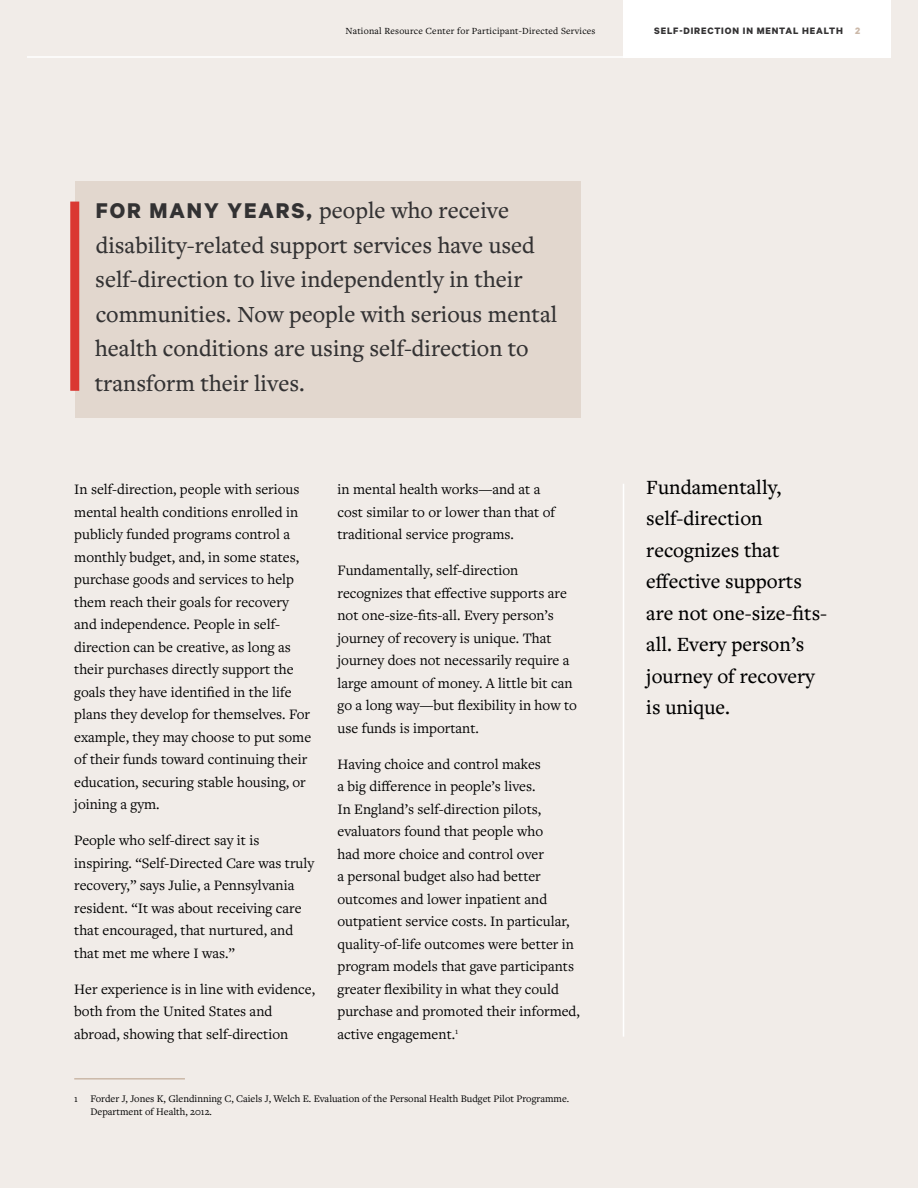
<style>
.page{position:relative;width:918px;height:1188px;background:#f1ece8}
.page>*{position:absolute;margin:0;border:0;box-sizing:border-box;transform-origin:0 0}
.t1{font:500 24px/34.5px "Freight Text Pro";color:#333233}
.t2{font:500 21px/31.5px "Freight Text Pro";color:#000}
.t3{font:15px/22.5px "Freight Text Pro";color:#000}
.t4{font:10.5px/12.6px "Freight Text Pro";color:#000}
.t5{font:700 10.5px "Calibre";letter-spacing:.08em;color:#333233}
.t6{font:9.75px "Freight Text Pro";letter-spacing:.025em;color:#000}
.s1{color:#cbb8a8}
.s2{font-family:"Calibre";font-weight:700}
</style>
<div class="page">
<hr style="left:27px;top:56px;width:733px;height:2px;background:#fff">
<div style="left:624px;top:0;width:267px;height:58px;background:#fff"></div>
<hr style="left:74px;top:1078px;width:111px;height:2px;background:#cbb8a8">
<div style="left:75px;top:181px;width:505px;height:237px;background:#e2d7ce"></div>
<div style="left:70px;top:202px;width:9px;height:189px;background:#da3832"></div>
<hr style="left:623px;top:484px;width:1px;height:553px;background:#fff">
<p class="t6" style="left:345px;top:24px;width:252px">National Resource Center for Participant-Directed Services</p>
<p class="t5" style="left:654px;top:24px;width:208px">SELF-DIRECTION IN MENTAL HEALTH <span class="s1">2</span></p>
<p class="t1" style="left:95px;top:192px;width:464px"><span class="s2">FOR MANY YEARS,</span> people who receive disability-related support services have used self-direction to live independently in their communities. Now people with serious mental health conditions are using self-direction to transform their lives.</p>
<p class="t3" style="left:74px;top:478px;width:239px">In self-direction, people with serious mental health conditions enrolled in publicly funded programs control a monthly budget, and, in some states, purchase goods and services to help them reach their goals for recovery and independence. People in self&shy;direction can be creative, as long as their purchases directly support the goals they have identified in the life plans they develop for themselves. For example, they may choose to put some of their funds toward continuing their education, securing stable housing, or joining a gym.</p>
<p class="t3" style="left:74px;top:829px;width:242px">People who self-direct say it is inspiring. “Self-Directed Care was truly recovery,” says Julie, a Pennsylvania resident. “It was about receiving care that encouraged, that nurtured, and that met me where I was.”</p>
<p class="t3" style="left:74px;top:977px;width:242px">Her experience is in line with evidence, both from the United States and abroad, showing that self-direction</p>
<p class="t3" style="left:338px;top:478px;width:219px">in mental health works—and at a cost similar to or lower than that of traditional service programs.</p>
<p class="t3" style="left:338px;top:559px;width:241px">Fundamentally, self-direction recognizes that effective supports are not one-size-fits-all. Every person’s journey of recovery is unique. That journey does not necessarily require a large amount of money. A little bit can go a long way—but flexibility in how to use funds is important.</p>
<p class="t3" style="left:338px;top:752px;width:244px">Having choice and control makes<br>a big difference in people’s lives.<br>In England’s self-direction pilots, evaluators found that people who<br>had more choice and control over<br>a personal budget also had better outcomes and lower inpatient and outpatient service costs. In particular, quality-of-life outcomes were better in program models that gave participants greater flexibility in what they could purchase and promoted their informed, active engagement.<sup>1</sup></p>
<p class="t4" style="left:90px;top:1092px;width:480px;text-indent:-16px">1 Forder J, Jones K, Glendinning C, Caiels J, Welch E. Evaluation of the Personal Health Budget Pilot Programme.<br>Department of Health, 2012.</p>
<h2 class="t2" style="left:646px;top:471px;width:182px">Fundamentally, self-direction recognizes that effective supports are not one-size-fits&shy;all. Every person’s journey of recovery is unique.</h2>
</div>
